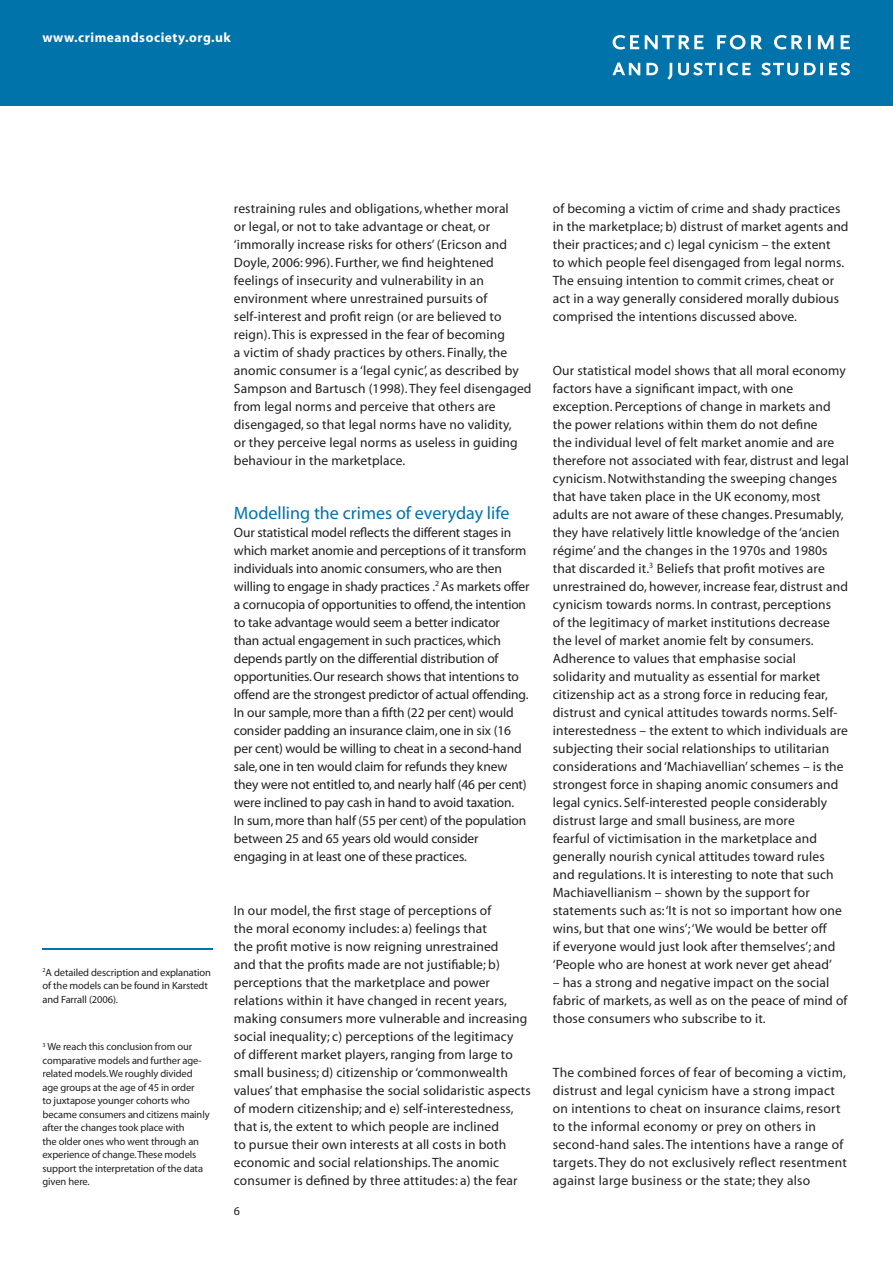
<style>
.page{position:relative;width:893px;height:1263px;background:#fff}
.page>*{position:absolute;margin:0;border:0;box-sizing:border-box;transform-origin:0 0}
.t1{font:18px "Myriad";color:#0073ab}
.t2{font:13.5px/18px "Myriad";letter-spacing:.01em;color:#231f20}
.t3{font:13.5px/18px "Myriad";letter-spacing:-.01em;color:#231f20}
.t4{font:700 13.5px "Myriad";letter-spacing:.04em;color:#fff}
.t5{font:12px "Myriad";color:#231f20}
.t6{font:10.5px/13.5px "Myriad";letter-spacing:-.01em;color:#231f20}
</style>
<div class="page">
<div style="left:0;top:0;width:893px;height:106px;background:#0073ab"></div>
<svg style="left:612px;top:63px;width:28px;height:12px"></svg>
<svg style="left:646px;top:63px;width:12px;height:12px"></svg>
<svg style="left:667px;top:63px;width:5px;height:17px"></svg>
<svg style="left:678px;top:63px;width:73px;height:13px"></svg>
<svg style="left:761px;top:63px;width:37px;height:13px"></svg>
<svg style="left:804px;top:63px;width:19px;height:12px"></svg>
<svg style="left:829px;top:63px;width:21px;height:12px"></svg>
<svg style="left:613px;top:35px;width:26px;height:14px"></svg>
<svg style="left:645px;top:35px;width:59px;height:14px"></svg>
<svg style="left:717px;top:35px;width:28px;height:14px"></svg>
<svg style="left:751px;top:35px;width:11px;height:14px"></svg>
<svg style="left:774px;top:35px;width:28px;height:14px"></svg>
<svg style="left:808px;top:35px;width:3px;height:14px"></svg>
<svg style="left:818px;top:35px;width:15px;height:14px"></svg>
<svg style="left:841px;top:35px;width:9px;height:14px"></svg>
<hr style="left:43px;top:948px;width:170px;height:2px;background:#0073ab">
<p class="t4" style="left:43px;top:31px;width:190px">www.crimeandsociety.org.uk</p>
<p class="t6" style="left:43px;top:966px;width:170px"><sup>2</sup>A detailed description and explanation of the models can be found in Karstedt and Farrall (2006).</p>
<p class="t6" style="left:43px;top:1040px;width:169px"><sup>3</sup> We reach this conclusion from our comparative models and further age&shy;related models. We roughly divided age groups at the age of 45 in order<br>to juxtapose younger cohorts who became consumers and citizens mainly after the changes took place with<br>the older ones who went through an experience of change. These models support the interpretation of the data given here.</p>
<p class="t2" style="left:234px;top:200px;width:299px">restraining rules and obligations, whether moral<br>or legal, or not to take advantage or cheat, or ‘immorally increase risks for others’ (Ericson and Doyle, 2006: 996). Further, we find heightened feelings of insecurity and vulnerability in an environment where unrestrained pursuits of self-interest and profit reign (or are believed to reign). This is expressed in the fear of becoming<br>a victim of shady practices by others. Finally, the anomic consumer is a ‘legal cynic’, as described by Sampson and Bartusch (1998). They feel disengaged from legal norms and perceive that others are disengaged, so that legal norms have no validity,<br>or they perceive legal norms as useless in guiding behaviour in the marketplace.</p>
<h1 class="t1" style="left:234px;top:504px;width:277px">Modelling the crimes of everyday life</h1>
<p class="t3" style="left:234px;top:524px;width:297px">Our statistical model reflects the different stages in which market anomie and perceptions of it transform individuals into anomic consumers, who are then willing to engage in shady practices .<sup>2</sup> As markets offer a cornucopia of opportunities to offend, the intention to take advantage would seem a better indicator<br>than actual engagement in such practices, which depends partly on the differential distribution of opportunities. Our research shows that intentions to offend are the strongest predictor of actual offending.<br>In our sample, more than a fifth (22 per cent) would consider padding an insurance claim, one in six (16 per cent) would be willing to cheat in a second-hand sale, one in ten would claim for refunds they knew they were not entitled to, and nearly half (46 per cent) were inclined to pay cash in hand to avoid taxation.<br>In sum, more than half (55 per cent) of the population between 25 and 65 years old would consider engaging in at least one of these practices.</p>
<p class="t2" style="left:234px;top:902px;width:299px">In our model, the first stage of perceptions of<br>the moral economy includes: a) feelings that<br>the profit motive is now reigning unrestrained<br>and that the profits made are not justifiable; b) perceptions that the marketplace and power relations within it have changed in recent years, making consumers more vulnerable and increasing social inequality; c) perceptions of the legitimacy<br>of different market players, ranging from large to small business; d) citizenship or ‘commonwealth values’ that emphasise the social solidaristic aspects of modern citizenship; and e) self-interestedness, that is, the extent to which people are inclined<br>to pursue their own interests at all costs in both economic and social relationships. The anomic consumer is defined by three attitudes: a) the fear</p>
<p class="t5" style="left:234px;top:1205px;width:8px">6</p>
<p class="t2" style="left:553px;top:200px;width:297px">of becoming a victim of crime and shady practices in the marketplace; b) distrust of market agents and their practices; and c) legal cynicism – the extent<br>to which people feel disengaged from legal norms.<br>The ensuing intention to commit crimes, cheat or act in a way generally considered morally dubious comprised the intentions discussed above.</p>
<p class="t2" style="left:553px;top:362px;width:298px">Our statistical model shows that all moral economy factors have a significant impact, with one exception. Perceptions of change in markets and the power relations within them do not define<br>the individual level of felt market anomie and are therefore not associated with fear, distrust and legal cynicism. Notwithstanding the sweeping changes that have taken place in the UK economy, most adults are not aware of these changes. Presumably, they have relatively little knowledge of the ‘ancien régime’ and the changes in the 1970s and 1980s that discarded it.<sup>3</sup> Beliefs that profit motives are unrestrained do, however, increase fear, distrust and cynicism towards norms. In contrast, perceptions<br>of the legitimacy of market institutions decrease the level of market anomie felt by consumers.<br>Adherence to values that emphasise social solidarity and mutuality as essential for market citizenship act as a strong force in reducing fear, distrust and cynical attitudes towards norms. Self&shy;interestedness – the extent to which individuals are subjecting their social relationships to utilitarian considerations and ‘Machiavellian’ schemes – is the strongest force in shaping anomic consumers and legal cynics. Self-interested people considerably distrust large and small business, are more<br>fearful of victimisation in the marketplace and generally nourish cynical attitudes toward rules and regulations. It is interesting to note that such Machiavellianism – shown by the support for statements such as: ‘It is not so important how one wins, but that one wins’; ‘We would be better off<br>if everyone would just look after themselves’; and ‘People who are honest at work never get ahead’</p>
<p class="t2" style="left:553px;top:974px;width:296px">– has a strong and negative impact on the social fabric of markets, as well as on the peace of mind of those consumers who subscribe to it.</p>
<p class="t2" style="left:553px;top:1064px;width:296px">The combined forces of fear of becoming a victim, distrust and legal cynicism have a strong impact on intentions to cheat on insurance claims, resort to the informal economy or prey on others in second-hand sales. The intentions have a range of targets. They do not exclusively reflect resentment against large business or the state; they also</p>
</div>
